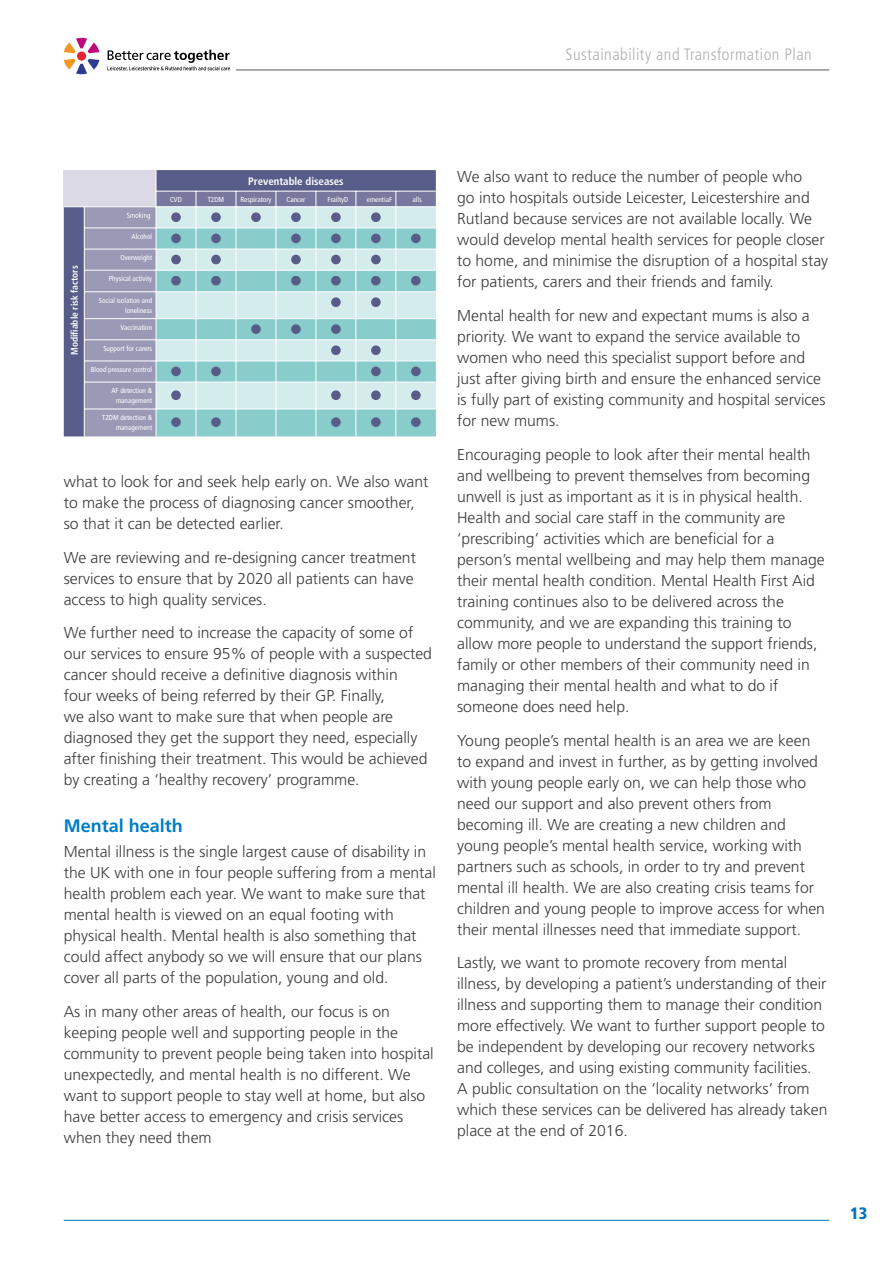
<style>
.page{position:relative;width:893px;height:1263px;background:#fff}
.page>*{position:absolute;margin:0;border:0;box-sizing:border-box;transform-origin:0 0}
.t1{font:700 18px "Frutiger";color:#007dc3}
.t2{font:300 condensed 16.5px "Frutiger";letter-spacing:.03em;color:#b0b0b0}
.t3{font:900 condensed 16.5px "Frutiger";color:#0072bb}
.t4{font:300 15.75px/21px "Frutiger";color:#3c3c3b}
.t5{font:700 condensed 10.8px "Frutiger";color:#fff}
.t6{font:700 condensed 9.45px "Frutiger";color:#fff}
.t7{font:condensed 7.2px/9.9px "Frutiger";color:#fff;text-align:right}
</style>
<div class="page">
<hr style="left:64px;top:1220px;width:765px;height:1px;background:#0072bb">
<hr style="left:236px;top:70px;width:593px;height:1px;background:#575756">
<div style="left:77px;top:52px;width:9px;height:9px;background:#e62332;border-radius:50%"></div>
<svg style="left:64px;top:59px;width:35px;height:15px"></svg>
<svg style="left:64px;top:38px;width:35px;height:15px"></svg>
<svg style="left:107px;top:50px;width:123px;height:21px"></svg>
<svg style="left:64px;top:170px;width:372px;height:266px;background:#a6c1cd"></svg>
<div style="left:171px;top:212px;width:10px;height:10px;background:#575c88;border-radius:50%"></div>
<div style="left:211px;top:212px;width:10px;height:10px;background:#575c88;border-radius:50%"></div>
<div style="left:251px;top:212px;width:10px;height:10px;background:#575c88;border-radius:50%"></div>
<div style="left:291px;top:212px;width:10px;height:10px;background:#575c88;border-radius:50%"></div>
<div style="left:331px;top:212px;width:10px;height:10px;background:#575c88;border-radius:50%"></div>
<div style="left:371px;top:212px;width:10px;height:10px;background:#575c88;border-radius:50%"></div>
<div style="left:171px;top:234px;width:10px;height:9px;background:#575c88;border-radius:50%"></div>
<div style="left:211px;top:234px;width:10px;height:9px;background:#575c88;border-radius:50%"></div>
<div style="left:291px;top:234px;width:10px;height:9px;background:#575c88;border-radius:50%"></div>
<div style="left:331px;top:234px;width:10px;height:9px;background:#575c88;border-radius:50%"></div>
<div style="left:371px;top:234px;width:10px;height:9px;background:#575c88;border-radius:50%"></div>
<div style="left:411px;top:234px;width:10px;height:9px;background:#575c88;border-radius:50%"></div>
<div style="left:171px;top:255px;width:10px;height:9px;background:#575c88;border-radius:50%"></div>
<div style="left:211px;top:255px;width:10px;height:9px;background:#575c88;border-radius:50%"></div>
<div style="left:291px;top:255px;width:10px;height:9px;background:#575c88;border-radius:50%"></div>
<div style="left:331px;top:255px;width:10px;height:9px;background:#575c88;border-radius:50%"></div>
<div style="left:371px;top:255px;width:10px;height:9px;background:#575c88;border-radius:50%"></div>
<div style="left:171px;top:276px;width:10px;height:9px;background:#575c88;border-radius:50%"></div>
<div style="left:211px;top:276px;width:10px;height:9px;background:#575c88;border-radius:50%"></div>
<div style="left:291px;top:276px;width:10px;height:9px;background:#575c88;border-radius:50%"></div>
<div style="left:331px;top:276px;width:10px;height:9px;background:#575c88;border-radius:50%"></div>
<div style="left:371px;top:276px;width:10px;height:9px;background:#575c88;border-radius:50%"></div>
<div style="left:411px;top:276px;width:10px;height:9px;background:#575c88;border-radius:50%"></div>
<div style="left:331px;top:297px;width:10px;height:10px;background:#575c88;border-radius:50%"></div>
<div style="left:371px;top:297px;width:10px;height:10px;background:#575c88;border-radius:50%"></div>
<div style="left:251px;top:324px;width:10px;height:10px;background:#575c88;border-radius:50%"></div>
<div style="left:291px;top:324px;width:10px;height:10px;background:#575c88;border-radius:50%"></div>
<div style="left:331px;top:324px;width:10px;height:10px;background:#575c88;border-radius:50%"></div>
<div style="left:331px;top:345px;width:10px;height:10px;background:#575c88;border-radius:50%"></div>
<div style="left:371px;top:345px;width:10px;height:10px;background:#575c88;border-radius:50%"></div>
<div style="left:171px;top:367px;width:10px;height:9px;background:#575c88;border-radius:50%"></div>
<div style="left:211px;top:367px;width:10px;height:9px;background:#575c88;border-radius:50%"></div>
<div style="left:371px;top:367px;width:10px;height:9px;background:#575c88;border-radius:50%"></div>
<div style="left:411px;top:367px;width:10px;height:9px;background:#575c88;border-radius:50%"></div>
<div style="left:171px;top:390px;width:10px;height:10px;background:#575c88;border-radius:50%"></div>
<div style="left:331px;top:390px;width:10px;height:10px;background:#575c88;border-radius:50%"></div>
<div style="left:371px;top:390px;width:10px;height:10px;background:#575c88;border-radius:50%"></div>
<div style="left:411px;top:390px;width:10px;height:10px;background:#575c88;border-radius:50%"></div>
<div style="left:171px;top:417px;width:10px;height:10px;background:#575c88;border-radius:50%"></div>
<div style="left:211px;top:417px;width:10px;height:10px;background:#575c88;border-radius:50%"></div>
<div style="left:331px;top:417px;width:10px;height:10px;background:#575c88;border-radius:50%"></div>
<div style="left:371px;top:417px;width:10px;height:10px;background:#575c88;border-radius:50%"></div>
<div style="left:411px;top:417px;width:10px;height:10px;background:#575c88;border-radius:50%"></div>
<p class="t2" style="left:566px;top:45px;width:248px">Sustainability and Transformation Plan</p>
<p class="t5" style="left:248px;top:175px;width:97px">Preventable diseases</p>
<p class="t6" style="left:69px;top:355px;width:91px;rotate:-90deg">Modifiable risk factors</p>
<p class="t7" style="left:132px;top:232px;width:22px">Alcohol</p>
<p class="t7" style="left:120px;top:253px;width:33px">Overweight</p>
<p class="t7" style="left:109px;top:274px;width:45px">Physical activity</p>
<p class="t7" style="left:99px;top:295px;width:55px">Social isolation and loneliness</p>
<p class="t7" style="left:120px;top:322px;width:33px">Vaccination</p>
<p class="t7" style="left:103px;top:343px;width:50px">Support for carers</p>
<p class="t7" style="left:91px;top:365px;width:63px">Blood pressure control</p>
<p class="t7" style="left:111px;top:386px;width:42px">AF detection &amp; management</p>
<p class="t7" style="left:102px;top:413px;width:51px">T2DM detection &amp; management</p>
<p class="t7" style="left:170px;top:194px;width:13px">CVD</p>
<p class="t7" style="left:208px;top:194px;width:18px">T2DM</p>
<p class="t7" style="left:240px;top:194px;width:32px">Respiratory</p>
<p class="t7" style="left:286px;top:194px;width:20px">Cancer</p>
<p class="t7" style="left:328px;top:194px;width:22px">FrailtyD</p>
<p class="t7" style="left:367px;top:194px;width:27px">ementiaF</p>
<p class="t7" style="left:413px;top:194px;width:11px">alls</p>
<p class="t4" style="left:64px;top:471px;width:366px">what to look for and seek help early on. We also want to make the process of diagnosing cancer smoother, so that it can be detected earlier.</p>
<p class="t4" style="left:64px;top:547px;width:354px">We are reviewing and re-designing cancer treatment services to ensure that by 2020 all patients can have access to high quality services.</p>
<p class="t4" style="left:64px;top:622px;width:370px">We further need to increase the capacity of some of our services to ensure 95% of people with a suspected cancer should receive a definitive diagnosis within<br>four weeks of being referred by their GP. Finally,<br>we also want to make sure that when people are diagnosed they get the support they need, especially after finishing their treatment. This would be achieved by creating a ‘healthy recovery’ programme.</p>
<p class="t1" style="left:64px;top:815px;width:121px">Mental health</p>
<p class="t4" style="left:64px;top:841px;width:374px">Mental illness is the single largest cause of disability in the UK with one in four people suffering from a mental health problem each year. We want to make sure that mental health is viewed on an equal footing with physical health. Mental health is also something that could affect anybody so we will ensure that our plans cover all parts of the population, young and old.</p>
<p class="t4" style="left:64px;top:1001px;width:371px">As in many other areas of health, our focus is on keeping people well and supporting people in the community to prevent people being taken into hospital unexpectedly, and mental health is no different. We want to support people to stay well at home, but also have better access to emergency and crisis services when they need them</p>
<p class="t4" style="left:457px;top:166px;width:373px">We also want to reduce the number of people who<br>go into hospitals outside Leicester, Leicestershire and Rutland because services are not available locally. We would develop mental health services for people closer to home, and minimise the disruption of a hospital stay for patients, carers and their friends and family.</p>
<p class="t4" style="left:457px;top:305px;width:370px">Mental health for new and expectant mums is also a priority. We want to expand the service available to women who need this specialist support before and just after giving birth and ensure the enhanced service is fully part of existing community and hospital services for new mums.</p>
<p class="t4" style="left:457px;top:444px;width:369px">Encouraging people to look after their mental health and wellbeing to prevent themselves from becoming unwell is just as important as it is in physical health.<br>Health and social care staff in the community are ‘prescribing’ activities which are beneficial for a person’s mental wellbeing and may help them manage their mental health condition. Mental Health First Aid training continues also to be delivered across the community, and we are expanding this training to allow more people to understand the support friends, family or other members of their community need in managing their mental health and what to do if someone does need help.</p>
<p class="t4" style="left:457px;top:730px;width:369px">Young people’s mental health is an area we are keen to expand and invest in further, as by getting involved with young people early on, we can help those who need our support and also prevent others from becoming ill. We are creating a new children and young people’s mental health service, working with partners such as schools, in order to try and prevent mental ill health. We are also creating crisis teams for children and young people to improve access for when their mental illnesses need that immediate support.</p>
<p class="t4" style="left:457px;top:952px;width:372px">Lastly, we want to promote recovery from mental illness, by developing a patient’s understanding of their illness and supporting them to manage their condition more effectively. We want to further support people to be independent by developing our recovery networks and colleges, and using existing community facilities.<br>A public consultation on the ‘locality networks’ from which these services can be delivered has already taken place at the end of 2016.</p>
<p class="t3" style="left:850px;top:1203px;width:19px">13</p>
</div>
